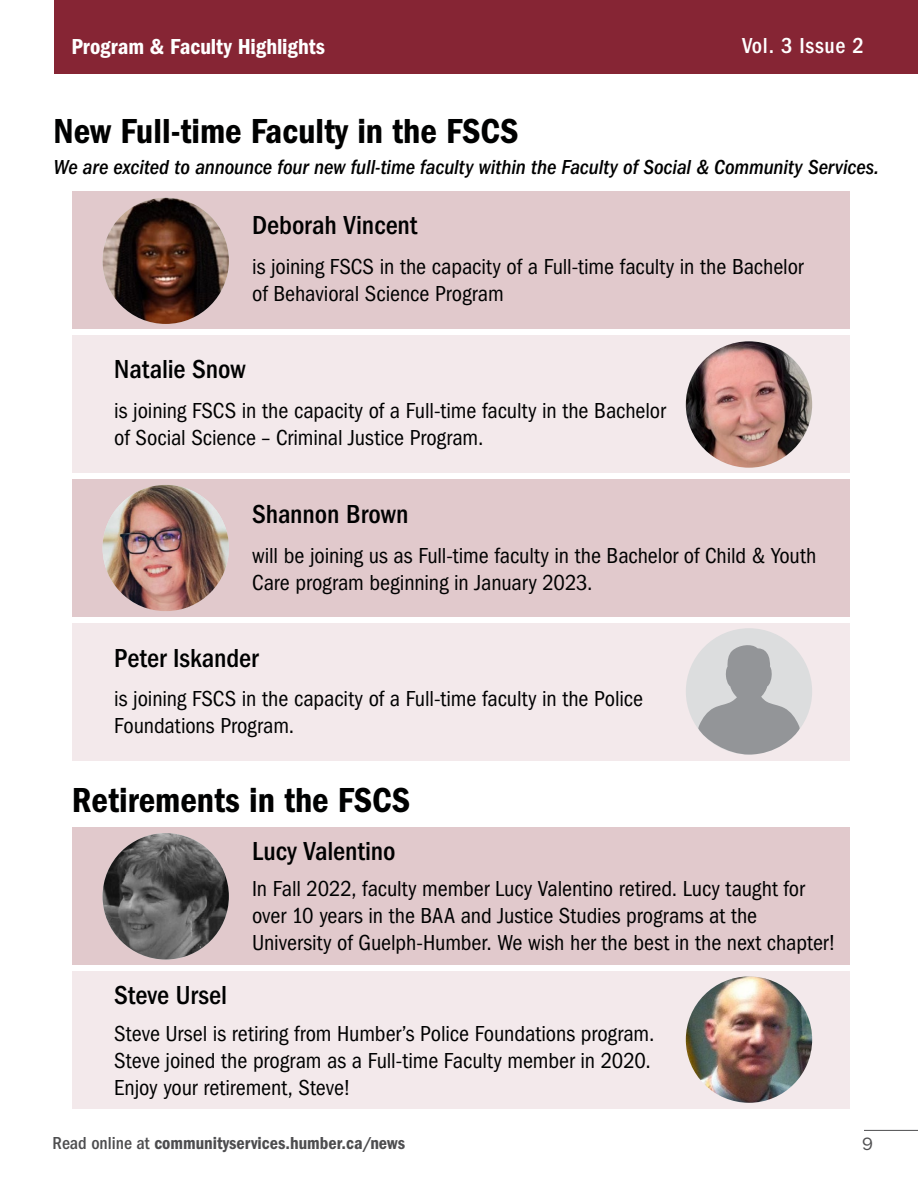
<style>
.page{position:relative;width:918px;height:1188px;background:#fff}
.page>*{position:absolute;margin:0;border:0;box-sizing:border-box;transform-origin:0 0}
.Body_copy_-_p{font:36px "ITC Franklin Gothic Std Dm Cd";color:#000101}
.Body_copy_-_p-2{font:500 condensed 27px "ITC Franklin Gothic Std";letter-spacing:-.005em;color:#000101}
.Body_copy_-_p-3{font:condensed 22.5px/27px "ITC Franklin Gothic Std";letter-spacing:-.005em;color:#000101}
.t1{font:22.5px "ITC Franklin Gothic Std Dm Cd";color:#fff}
.t2{font:500 condensed 22.5px "ITC Franklin Gothic Std";letter-spacing:.03em;color:#fff}
.Body_copy_-_p-4{font:italic 500 condensed 21px "ITC Franklin Gothic Std";letter-spacing:-.005em;color:#000101}
.t3{font:18px "ITC Franklin Gothic Std Dm Cd";color:#4d4d4f}
.t4{font:18px "ITC Franklin Gothic Std";color:#4d4d4f}
.s1{font-family:"ITC Franklin Gothic Std";font-weight:500;font-stretch:condensed}
</style>
<div class="page">
<hr style="left:864px;top:1130px;width:54px;height:1px;background:#4d4d4f">
<div style="left:54px;top:0;width:864px;height:74px;background:#862534"></div>
<div style="left:72px;top:335px;width:778px;height:138px;background:#f3e9eb"></div>
<div style="left:72px;top:479px;width:778px;height:138px;background:#e1c9cc"></div>
<div style="left:72px;top:623px;width:778px;height:138px;background:#f3e9eb"></div>
<div style="left:72px;top:827px;width:778px;height:138px;background:#e1c9cc"></div>
<div style="left:72px;top:971px;width:778px;height:137px;background:#f3e9eb"></div>
<div style="left:72px;top:192px;width:778px;height:137px;background:#e1c9cc"></div>
<img style="left:103px;top:198px;width:126px;height:126px;border-radius:63px">
<img style="left:686px;top:341px;width:126px;height:127px;border-radius:63px">
<img style="left:103px;top:485px;width:126px;height:126px;border-radius:63px">
<img style="left:103px;top:833px;width:126px;height:127px;border-radius:63px">
<img style="left:686px;top:976px;width:126px;height:127px;border-radius:63px">
<div style="left:686px;top:628px;width:126px;height:127px;background:#dcddde;border-radius:50%"></div>
<svg style="left:698px;top:645px;width:102px;height:110px"></svg>
<p class="t1" style="left:71px;top:34px;width:255px">Program &amp; Faculty Highlights</p>
<p class="t2" style="left:742px;top:32px;width:123px">Vol. 3 Issue 2</p>
<p class="Body_copy_-_p" style="left:54px;top:111px;width:467px">New Full-time Faculty in the FSCS</p>
<p class="Body_copy_-_p-4" style="left:54px;top:155px;width:827px">We are excited to announce four new full-time faculty within the Faculty of Social &amp; Community Services.</p>
<p class="Body_copy_-_p-2" style="left:252px;top:210px;width:167px">Deborah Vincent</p>
<p class="Body_copy_-_p-3" style="left:252px;top:253px;width:553px">is joining FSCS in the capacity of a Full-time faculty in the Bachelor of Behavioral Science Program</p>
<p class="Body_copy_-_p-2" style="left:114px;top:354px;width:133px">Natalie Snow</p>
<p class="Body_copy_-_p-3" style="left:114px;top:397px;width:553px">is joining FSCS in the capacity of a Full-time faculty in the Bachelor of Social Science – Criminal Justice Program.</p>
<p class="Body_copy_-_p-2" style="left:252px;top:499px;width:158px">Shannon Brown</p>
<p class="Body_copy_-_p-3" style="left:252px;top:542px;width:566px">will be joining us as Full-time faculty in the Bachelor of Child &amp; Youth<br>Care program beginning in January 2023.</p>
<p class="Body_copy_-_p-2" style="left:114px;top:642px;width:146px">Peter Iskander</p>
<p class="Body_copy_-_p-3" style="left:114px;top:686px;width:530px">is joining FSCS in the capacity of a Full-time faculty in the Police<br>Foundations Program.</p>
<p class="Body_copy_-_p" style="left:72px;top:780px;width:340px">Retirements in the FSCS</p>
<p class="Body_copy_-_p-2" style="left:252px;top:835px;width:145px">Lucy Valentino</p>
<p class="Body_copy_-_p-3" style="left:252px;top:876px;width:585px">In Fall 2022, faculty member Lucy Valentino retired. Lucy taught for over 10 years in the BAA and Justice Studies programs at the<br>University of Guelph-Humber. We wish her the best in the next chapter!</p>
<p class="Body_copy_-_p-2" style="left:114px;top:980px;width:114px">Steve Ursel</p>
<p class="Body_copy_-_p-3" style="left:114px;top:1020px;width:542px">Steve Ursel is retiring from Humber’s Police Foundations program.<br>Steve joined the program as a Full-time Faculty member in 2020.<br>Enjoy your retirement, Steve!</p>
<p class="t3" style="left:52px;top:1133px;width:354px"><span class="s1">Read online at</span> communityservices.humber.ca/news</p>
<p class="t4" style="left:862px;top:1134px;width:12px">9</p>
</div>
